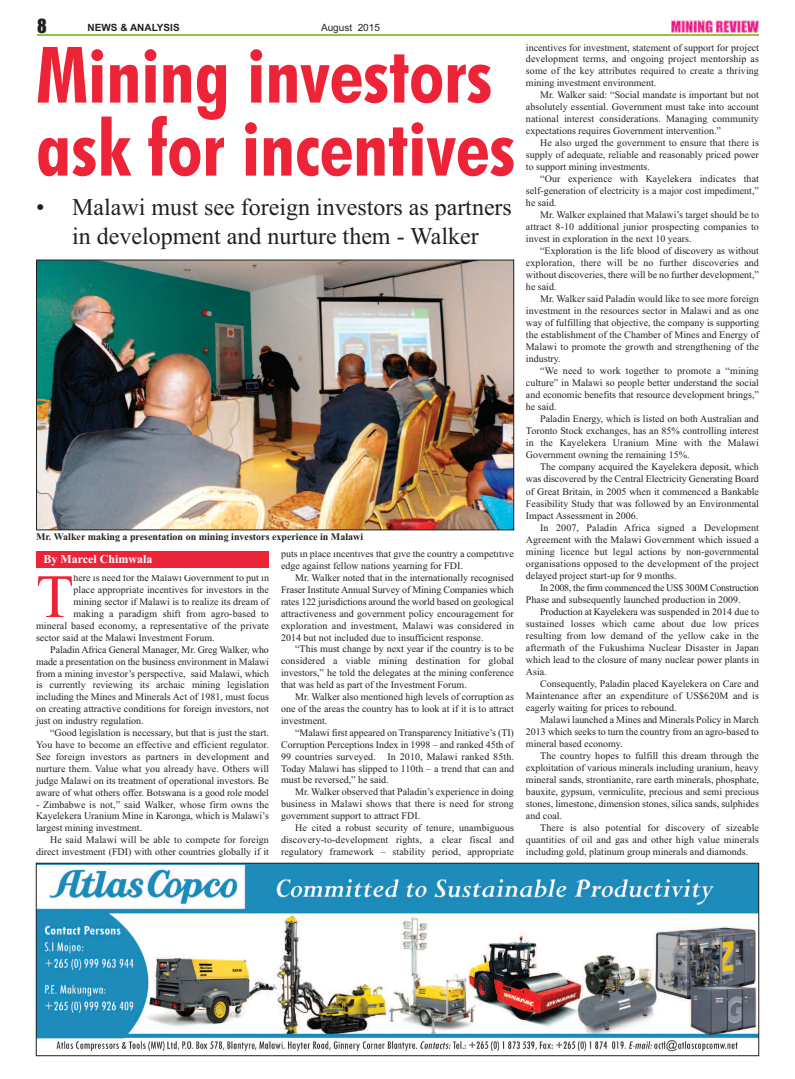
<style>
.page{position:relative;width:795px;height:1079px;background:#fff}
.page>*{position:absolute;margin:0;border:0;box-sizing:border-box;transform-origin:0 0}
.t1{font:700 condensed 78px/73px "Futura BT";color:#ed2438}
.t2{font:61.5px "Times New Roman";color:#ed2438}
.t3{font:24px/29px "Times New Roman";color:#231f20;text-align:center}
.t4{font:18px "Impact";color:#231f20}
.t5{font:700 12px "Times New Roman";color:#fff}
.t6{font:10px/12px "Times New Roman";color:#231f20;text-align:justify}
.t7{font:700 10px "Times New Roman";color:#231f20}
.t8{font:700 10px "Arial";color:#231f20}
.t9{font:10px "Arial";color:#231f20}
</style>
<div class="page">
<hr style="left:37px;top:34px;width:722px;height:2px;background:#8fc63e">
<img style="left:672px;top:19px;width:86px;height:14px">
<img style="left:38px;top:864px;width:719px;height:188px">
<div style="left:36px;top:862px;width:723px;height:193px;border:1px solid #231f20"></div>
<img style="left:38px;top:262px;width:474px;height:266px">
<div style="left:36px;top:260px;width:478px;height:270px;border:1px solid #231f20"></div>
<div style="left:36px;top:551px;width:233px;height:16px;background:#ed2438"></div>
<h3 class="t4" style="left:37px;top:16px;width:11px">8</h3>
<p class="t8" style="left:88px;top:22px;width:94px">NEWS &amp; ANALYSIS</p>
<p class="t9" style="left:321px;top:22px;width:60px">August 2015</p>
<h1 class="t1" style="left:36px;top:39px;width:481px">Mining investors ask for incentives</h1>
<h3 class="t3" style="left:36px;top:192px;width:477px">• Malawi must see foreign investors as partners in development and nurture them - Walker</h3>
<p class="t7" style="left:36px;top:530px;width:329px">Mr. Walker making a presentation on mining investors experience in Malawi</p>
<p class="t5" style="left:43px;top:552px;width:111px">By Marcel Chimwala</p>
<p class="t6" style="left:281px;top:547px;width:234px">puts in place incentives that give the country a competitive edge against fellow nations yearning for FDI.</p>
<p class="t6" style="left:281px;top:571px;width:234px;text-indent:14px">Mr. Walker noted that in the internationally recognised Fraser Institute Annual Survey of Mining Companies which rates 122 jurisdictions around the world based on geological attractiveness and government policy encouragement for exploration and investment, Malawi was considered in 2014 but not included due to insufficient response.</p>
<p class="t6" style="left:281px;top:643px;width:234px;text-indent:14px">“This must change by next year if the country is to be considered a viable mining destination for global investors,” he told the delegates at the mining conference that was held as part of the Investment Forum.</p>
<p class="t6" style="left:281px;top:690px;width:234px;text-indent:14px">Mr. Walker also mentioned high levels of corruption as one of the areas the country has to look at if it is to attract investment.</p>
<p class="t6" style="left:281px;top:726px;width:235px;text-indent:14px">“Malawi first appeared on Transparency Initiative’s (TI)<br>Corruption Perceptions Index in 1998 – and ranked 45th of 99 countries surveyed. In 2010, Malawi ranked 85th.<br>Today Malawi has slipped to 110th – a trend that can and must be reversed,” he said.</p>
<p class="t6" style="left:281px;top:785px;width:234px;text-indent:14px">Mr. Walker observed that Paladin’s experience in doing business in Malawi shows that there is need for strong government support to attract FDI.</p>
<p class="t6" style="left:281px;top:821px;width:234px;text-indent:14px">He cited a robust security of tenure, unambiguous discovery-to-development rights, a clear fiscal and regulatory framework – stability period, appropriate</p>
<h2 class="t2" style="left:36px;top:559px;width:39px">T</h2>
<p class="t6" style="left:74px;top:571px;width:197px">here is need for the Malawi Government to put in</p>
<p class="t6" style="left:74px;top:583px;width:197px">place appropriate incentives for investors in the</p>
<p class="t6" style="left:74px;top:595px;width:197px">mining sector if Malawi is to realize its dream of</p>
<p class="t6" style="left:74px;top:607px;width:197px">making a paradigm shift from agro-based to</p>
<p class="t6" style="left:36px;top:619px;width:234px">mineral based economy, a representative of the private</p>
<p class="t6" style="left:36px;top:631px;width:180px">sector said at the Malawi Investment Forum.</p>
<p class="t6" style="left:50px;top:643px;width:220px">Paladin Africa General Manager, Mr. Greg Walker, who</p>
<p class="t6" style="left:36px;top:655px;width:234px">made a presentation on the business environment in Malawi</p>
<p class="t6" style="left:36px;top:667px;width:234px">from a mining investor’s perspective, said Malawi, which</p>
<p class="t6" style="left:36px;top:679px;width:234px">is currently reviewing its archaic mining legislation</p>
<p class="t6" style="left:36px;top:690px;width:234px">including the Mines and Minerals Act of 1981, must focus</p>
<p class="t6" style="left:36px;top:702px;width:234px">on creating attractive conditions for foreign investors, not</p>
<p class="t6" style="left:36px;top:714px;width:109px">just on industry regulation.</p>
<p class="t6" style="left:50px;top:726px;width:220px">“Good legislation is necessary, but that is just the start.</p>
<p class="t6" style="left:36px;top:738px;width:234px">You have to become an effective and efficient regulator.</p>
<p class="t6" style="left:36px;top:750px;width:234px">See foreign investors as partners in development and</p>
<p class="t6" style="left:36px;top:762px;width:234px">nurture them. Value what you already have. Others will</p>
<p class="t6" style="left:36px;top:774px;width:234px">judge Malawi on its treatment of operational investors. Be</p>
<p class="t6" style="left:36px;top:786px;width:234px">aware of what others offer. Botswana is a good role model</p>
<p class="t6" style="left:36px;top:798px;width:234px">- Zimbabwe is not,” said Walker, whose firm owns the Kayelekera Uranium Mine in Karonga, which is Malawi’s largest mining investment.</p>
<p class="t6" style="left:36px;top:833px;width:234px;text-align:right">He said Malawi will be able to compete for foreign direct investment (FDI) with other countries globally if it</p>
<p class="t6" style="left:526px;top:41px;width:234px">incentives for investment, statement of support for project development terms, and ongoing project mentorship as some of the key attributes required to create a thriving mining investment environment.</p>
<p class="t6" style="left:526px;top:89px;width:234px;text-indent:14px">Mr. Walker said: “Social mandate is important but not absolutely essential. Government must take into account national interest considerations. Managing community expectations requires Government intervention.”</p>
<p class="t6" style="left:526px;top:137px;width:234px;text-indent:14px">He also urged the government to ensure that there is supply of adequate, reliable and reasonably priced power to support mining investments.</p>
<p class="t6" style="left:526px;top:173px;width:234px;text-indent:14px">“Our experience with Kayelekera indicates that self-generation of electricity is a major cost impediment,” he said.</p>
<p class="t6" style="left:526px;top:209px;width:234px;text-indent:14px">Mr. Walker explained that Malawi’s target should be to attract 8-10 additional junior prospecting companies to invest in exploration in the next 10 years.</p>
<p class="t6" style="left:526px;top:245px;width:234px;text-indent:14px">“Exploration is the life blood of discovery as without exploration, there will be no further discoveries and without discoveries, there will be no further development,” he said.</p>
<p class="t6" style="left:526px;top:293px;width:234px;text-indent:14px">Mr. Walker said Paladin would like to see more foreign investment in the resources sector in Malawi and as one way of fulfilling that objective, the company is supporting the establishment of the Chamber of Mines and Energy of Malawi to promote the growth and strengthening of the industry.</p>
<p class="t6" style="left:526px;top:365px;width:234px;text-indent:14px">“We need to work together to promote a “mining culture” in Malawi so people better understand the social and economic benefits that resource development brings,” he said.</p>
<p class="t6" style="left:526px;top:413px;width:234px;text-indent:14px">Paladin Energy, which is listed on both Australian and Toronto Stock exchanges, has an 85% controlling interest in the Kayelekera Uranium Mine with the Malawi Government owning the remaining 15%.</p>
<p class="t6" style="left:526px;top:461px;width:234px;text-indent:14px">The company acquired the Kayelekera deposit, which was discovered by the Central Electricity Generating Board of Great Britain, in 2005 when it commenced a Bankable Feasibility Study that was followed by an Environmental Impact Assessment in 2006.</p>
<p class="t6" style="left:526px;top:521px;width:234px;text-indent:14px">In 2007, Paladin Africa signed a Development Agreement with the Malawi Government which issued a mining licence but legal actions by non-governmental organisations opposed to the development of the project delayed project start-up for 9 months.</p>
<p class="t6" style="left:526px;top:581px;width:234px;text-indent:14px">In 2008, the firm commenced the US$ 300M Construction<br>Phase and subsequently launched production in 2009.</p>
<p class="t6" style="left:526px;top:605px;width:234px;text-indent:14px">Production at Kayelekera was suspended in 2014 due to sustained losses which came about due low prices resulting from low demand of the yellow cake in the aftermath of the Fukushima Nuclear Disaster in Japan which lead to the closure of many nuclear power plants in Asia.</p>
<p class="t6" style="left:526px;top:677px;width:234px;text-indent:14px">Consequently, Paladin placed Kayelekera on Care and Maintenance after an expenditure of US$620M and is eagerly waiting for prices to rebound.</p>
<p class="t6" style="left:526px;top:713px;width:234px;text-indent:14px">Malawi launched a Mines and Minerals Policy in March 2013 which seeks to turn the country from an agro-based to mineral based economy.</p>
<p class="t6" style="left:526px;top:749px;width:234px;text-indent:14px">The country hopes to fulfill this dream through the exploitation of various minerals including uranium, heavy mineral sands, strontianite, rare earth minerals, phosphate, bauxite, gypsum, vermiculite, precious and semi precious stones, limestone, dimension stones, silica sands, sulphides and coal.</p>
<p class="t6" style="left:526px;top:821px;width:234px;text-indent:14px">There is also potential for discovery of sizeable quantities of oil and gas and other high value minerals including gold, platinum group minerals and diamonds.</p>
</div>
